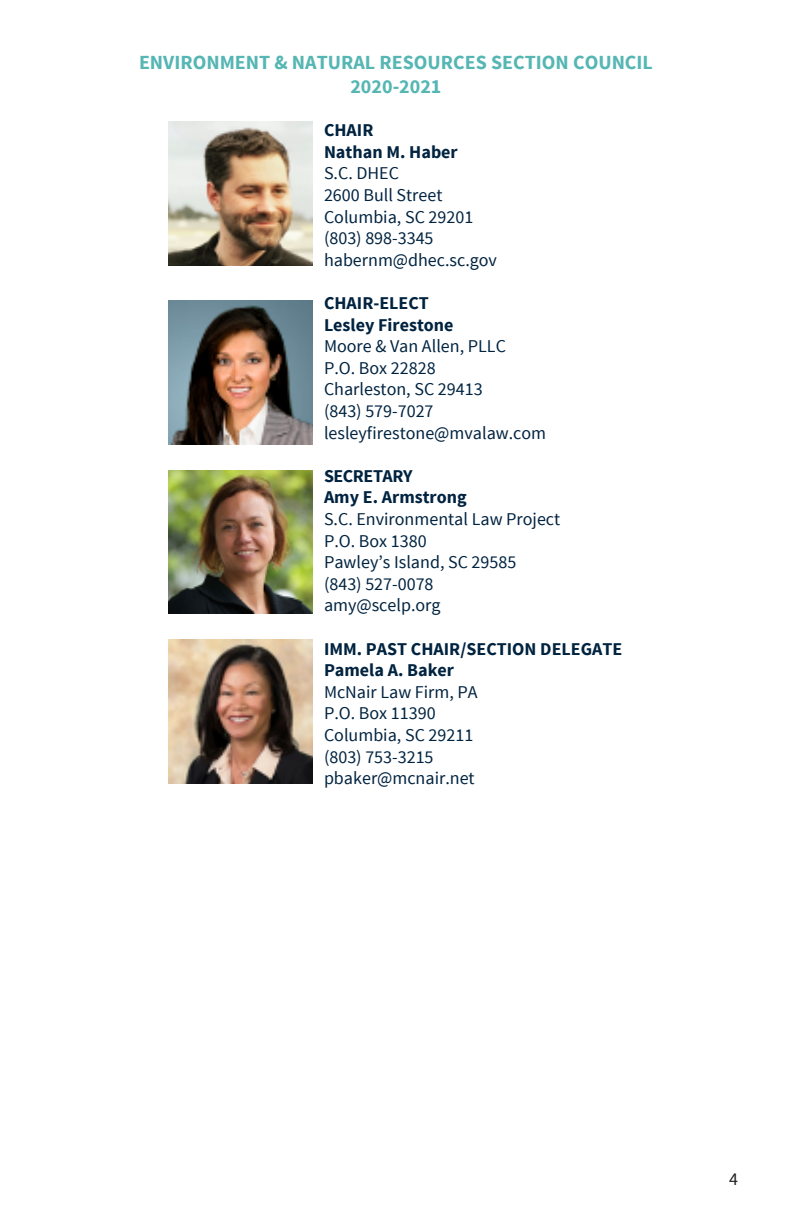
<style>
.page{position:relative;width:792px;height:1224px;background:#fff}
.page>*{position:absolute;margin:0;border:0;box-sizing:border-box;transform-origin:0 0}
.t1{font:700 20px "Source Sans Pro";color:#55b6b3}
.t2{font:18px/21.6px "Source Sans Pro";color:#002340}
.t3{font:700 18px "Source Sans Pro";color:#002340}
.t4{font:700 18px "Source Sans Pro";letter-spacing:-.025em;color:#002340}
.t5{font:18px "Source Sans Pro";color:#231f20}
</style>
<div class="page">
<img style="left:168px;top:122px;width:144px;height:144px">
<img style="left:168px;top:300px;width:144px;height:144px">
<img style="left:168px;top:470px;width:144px;height:144px">
<img style="left:168px;top:640px;width:144px;height:144px">
<p class="t1" style="left:139px;top:50px;width:515px">ENVIRONMENT &amp; NATURAL RESOURCES SECTION COUNCIL</p>
<p class="t1" style="left:350px;top:74px;width:93px">2020-2021</p>
<p class="t3" style="left:324px;top:119px;width:51px">CHAIR</p>
<p class="t3" style="left:324px;top:140px;width:135px">Nathan M. Haber</p>
<p class="t2" style="left:324px;top:163px;width:77px">S.C. DHEC</p>
<p class="t2" style="left:324px;top:185px;width:120px">2600 Bull Street</p>
<p class="t2" style="left:324px;top:206px;width:151px">Columbia, SC 29201</p>
<p class="t2" style="left:324px;top:228px;width:111px">(803) 898-3345</p>
<p class="t2" style="left:324px;top:249px;width:175px">habernm@dhec.sc.gov</p>
<p class="t3" style="left:324px;top:291px;width:106px">CHAIR-ELECT</p>
<p class="t3" style="left:324px;top:313px;width:131px">Lesley Firestone</p>
<p class="t2" style="left:324px;top:336px;width:183px">Moore &amp; Van Allen, PLLC</p>
<p class="t2" style="left:324px;top:357px;width:113px">P.O. Box 22828</p>
<p class="t2" style="left:324px;top:379px;width:160px">Charleston, SC 29413</p>
<p class="t2" style="left:324px;top:401px;width:111px">(843) 579-7027</p>
<p class="t2" style="left:324px;top:422px;width:224px">lesleyfirestone@mvalaw.com</p>
<p class="t4" style="left:324px;top:464px;width:90px">SECRETARY</p>
<p class="t3" style="left:324px;top:486px;width:144px">Amy E. Armstrong</p>
<p class="t2" style="left:324px;top:509px;width:238px">S.C. Environmental Law Project</p>
<p class="t2" style="left:324px;top:530px;width:104px">P.O. Box 1380</p>
<p class="t2" style="left:324px;top:552px;width:194px">Pawley’s Island, SC 29585</p>
<p class="t2" style="left:324px;top:573px;width:111px">(843) 527-0078</p>
<p class="t2" style="left:324px;top:595px;width:118px">amy@scelp.org</p>
<p class="t3" style="left:324px;top:637px;width:300px">IMM. PAST CHAIR/SECTION DELEGATE</p>
<p class="t3" style="left:324px;top:659px;width:132px">Pamela A. Baker</p>
<p class="t2" style="left:324px;top:681px;width:155px">McNair Law Firm, PA<br>P.O. Box 11390</p>
<p class="t2" style="left:324px;top:725px;width:151px">Columbia, SC 29211</p>
<p class="t2" style="left:324px;top:746px;width:111px">(803) 753-3215</p>
<p class="t2" style="left:324px;top:768px;width:152px">pbaker@mcnair.net</p>
<p class="t5" style="left:729px;top:1168px;width:10px">4</p>
</div>
